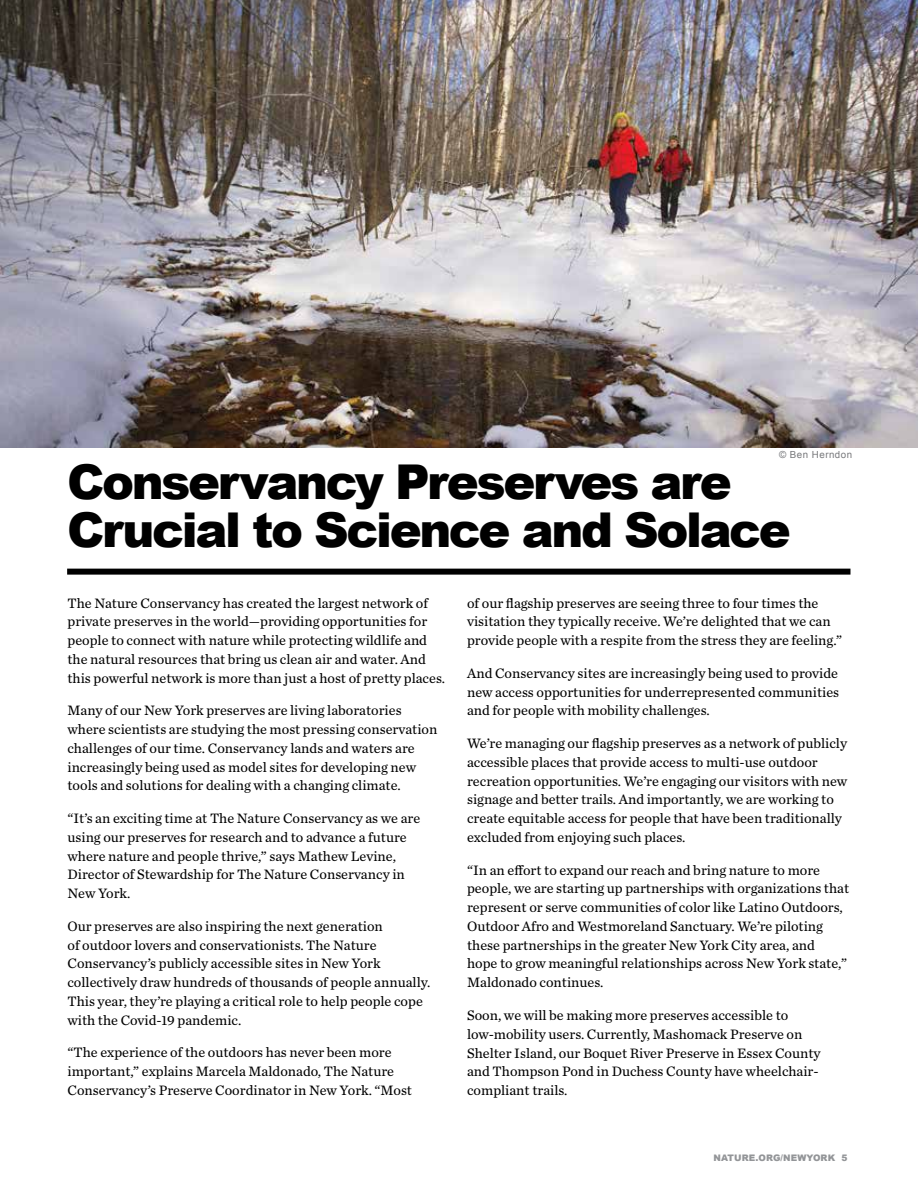
<style>
.page{position:relative;width:918px;height:1188px;background:#fff}
.page>*{position:absolute;margin:0;border:0;box-sizing:border-box;transform-origin:0 0}
.t1{font:900 48px/48px "Arial";letter-spacing:-.05em;color:#000}
.t2{font:14.25px/18.8px "Chronicle Text G2";color:#000}
.t3{font:9.75px "Arial";letter-spacing:.05em;color:#77787b}
.t4{font:900 9px "Arial";letter-spacing:.01em;color:#939598}
</style>
<div class="page">
<img style="left:0;top:0;width:918px;height:447px">
<div style="left:67px;top:569px;width:783px;height:6px;background:#000"></div>
<p class="t3" style="left:779px;top:448px;width:75px">© Ben Herndon</p>
<h1 class="t1" style="left:67px;top:456px;width:725px">Conservancy Preserves are<br>Crucial to Science and Solace</h1>
<p class="t2" style="left:67px;top:593px;width:379px">The Nature Conservancy has created the largest network of private preserves in the world—providing opportunities for people to connect with nature while protecting wildlife and the natural resources that bring us clean air and water. And this powerful network is more than just a host of pretty places.</p>
<p class="t2" style="left:67px;top:700px;width:371px">Many of our New York preserves are living laboratories where scientists are studying the most pressing conservation challenges of our time. Conservancy lands and waters are increasingly being used as model sites for developing new tools and solutions for dealing with a changing climate.</p>
<p class="t2" style="left:67px;top:808px;width:354px">“It’s an exciting time at The Nature Conservancy as we are using our preserves for research and to advance a future where nature and people thrive,” says Mathew Levine, Director of Stewardship for The Nature Conservancy in New York.</p>
<p class="t2" style="left:67px;top:916px;width:364px">Our preserves are also inspiring the next generation<br>of outdoor lovers and conservationists. The Nature Conservancy’s publicly accessible sites in New York collectively draw hundreds of thousands of people annually.<br>This year, they’re playing a critical role to help people cope with the Covid-19 pandemic.</p>
<p class="t2" style="left:67px;top:1043px;width:346px">“The experience of the outdoors has never been more important,” explains Marcela Maldonado, The Nature<br>Conservancy’s Preserve Coordinator in New York. “Most</p>
<p class="t2" style="left:467px;top:593px;width:376px">of our flagship preserves are seeing three to four times the visitation they typically receive. We’re delighted that we can provide people with a respite from the stress they are feeling.”</p>
<p class="t2" style="left:467px;top:663px;width:374px;text-align:justify">And Conservancy sites are increasingly being used to provide new access opportunities for underrepresented communities and for people with mobility challenges.</p>
<p class="t2" style="left:467px;top:733px;width:382px">We’re managing our flagship preserves as a network of publicly accessible places that provide access to multi-use outdoor recreation opportunities. We’re engaging our visitors with new signage and better trails. And importantly, we are working to create equitable access for people that have been traditionally excluded from enjoying such places.</p>
<p class="t2" style="left:467px;top:860px;width:384px">“In an effort to expand our reach and bring nature to more people, we are starting up partnerships with organizations that represent or serve communities of color like Latino Outdoors, Outdoor Afro and Westmoreland Sanctuary. We’re piloting these partnerships in the greater New York City area, and<br>hope to grow meaningful relationships across New York state,” Maldonado continues.</p>
<p class="t2" style="left:467px;top:1005px;width:355px">Soon, we will be making more preserves accessible to low-mobility users. Currently, Mashomack Preserve on Shelter Island, our Boquet River Preserve in Essex County and Thompson Pond in Duchess County have wheelchair&shy;compliant trails.</p>
<p class="t4" style="left:714px;top:1152px;width:135px">NATURE.ORG/NEWYORK 5</p>
</div>
